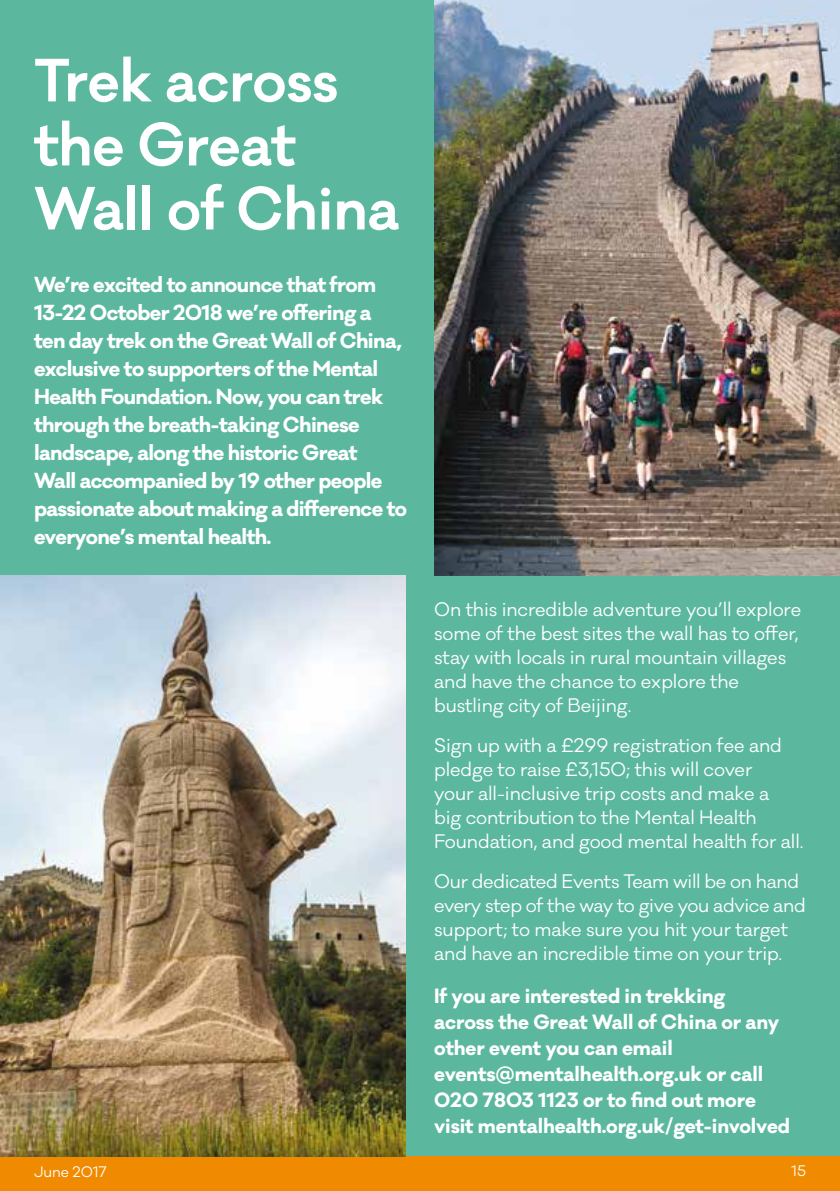
<style>
.page{position:relative;width:840px;height:1191px;background:#fff}
.page>*{position:absolute;margin:0;border:0;box-sizing:border-box;transform-origin:0 0}
.t1{font:600 56px/64px "Galano Classic";letter-spacing:-.005em;color:#fff}
.t2{font:700 20px/28px "Galano Classic";letter-spacing:-.03em;color:#fff}
.t3{font:700 19px/26px "Galano Classic";letter-spacing:-.005em;color:#fff}
.t4{font:18px/24px "Galano Classic";letter-spacing:-.005em;color:#fff}
.t5{font:14px "Galano Classic";letter-spacing:-.005em;color:#fff}
</style>
<div class="page">
<div style="left:0;top:0;width:839px;height:1157px;background:#5bb89e"></div>
<div style="left:0;top:1157px;width:839px;height:34px;background:#f08a00"></div>
<img style="left:0;top:575px;width:405px;height:582px">
<img style="left:434px;top:0;width:405px;height:575px">
<h1 class="t1" style="left:34px;top:49px;width:366px">Trek across the Great<br>Wall of China</h1>
<p class="t2" style="left:34px;top:270px;width:374px">We’re excited to announce that from 13-22 October 2018 we’re offering a ten day trek on the Great Wall of China, exclusive to supporters of the Mental Health Foundation. Now, you can trek through the breath-taking Chinese landscape, along the historic Great<br>Wall accompanied by 19 other people passionate about making a difference to everyone’s mental health.</p>
<p class="t4" style="left:434px;top:598px;width:368px">On this incredible adventure you’ll explore some of the best sites the wall has to offer, stay with locals in rural mountain villages and have the chance to explore the bustling city of Beijing.</p>
<p class="t4" style="left:434px;top:734px;width:370px">Sign up with a £299 registration fee and pledge to raise £3,150; this will cover<br>your all-inclusive trip costs and make a<br>big contribution to the Mental Health Foundation, and good mental health for all.</p>
<p class="t4" style="left:434px;top:870px;width:373px">Our dedicated Events Team will be on hand every step of the way to give you advice and support; to make sure you hit your target and have an incredible time on your trip.</p>
<p class="t3" style="left:434px;top:982px;width:357px">If you are interested in trekking<br>across the Great Wall of China or any other event you can email events@mentalhealth.org.uk or call 020 7803 1123 or to find out more visit mentalhealth.org.uk/get-involved</p>
<p class="t5" style="left:34px;top:1162px;width:74px">June 2017</p>
<p class="t5" style="left:790px;top:1162px;width:16px">15</p>
</div>
